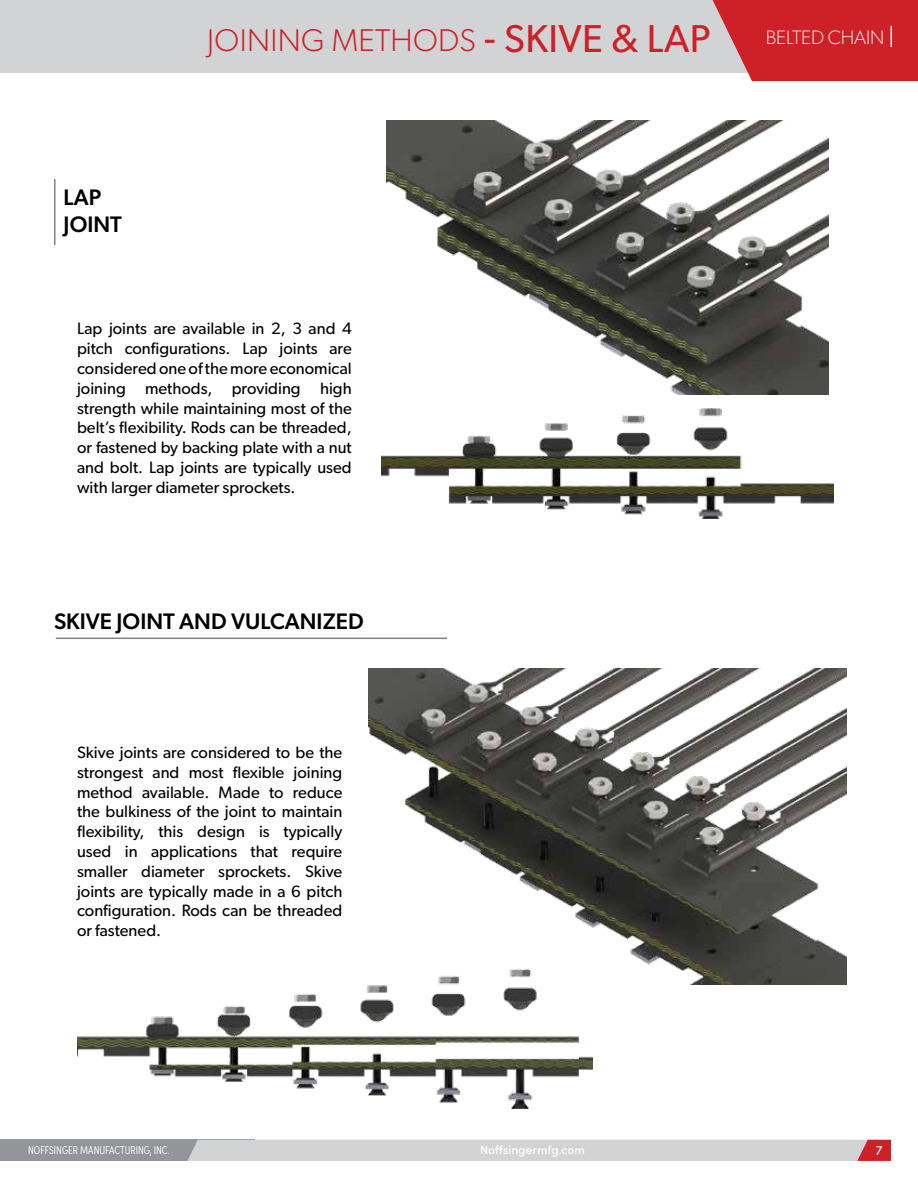
<style>
.page{position:relative;width:918px;height:1188px;background:#fff}
.page>*{position:absolute;margin:0;border:0;box-sizing:border-box;transform-origin:0 0}
.t1{font:39px "Gibson";letter-spacing:.01em;color:#cd2027}
.t2{font:300 31.5px "Gibson";letter-spacing:.01em;color:#cd2027}
.t3{font:500 22.5px/27px "Gibson";color:#000}
.t4{font:100 19.5px "Gibson";letter-spacing:-.01em;color:#fff}
.t5{font:16.5px/19.8px "Gibson";color:#000;text-align:justify}
.t6{font:13.5px "Sofia Pro";color:#fff}
.t7{font:500 12px "Sofia Pro";color:#fff}
.t8{font:300 11.4px "Sofia Pro Condensed";color:#fff}
</style>
<div class="page">
<div style="left:0;top:0;width:918px;height:73px;background:#d1d3d4"></div>
<svg style="left:712px;top:0;width:206px;height:81px"></svg>
<div style="left:0;top:1140px;width:255px;height:21px;background:#939598"></div>
<div style="left:187px;top:1140px;width:704px;height:21px;background:#d1d3d4"></div>
<hr style="left:56px;top:638px;width:391px;height:1px;background:#808285">
<hr style="left:54px;top:179px;width:2px;height:66px;background:#808285">
<img style="left:386px;top:121px;width:443px;height:274px">
<img style="left:381px;top:409px;width:453px;height:109px">
<img style="left:368px;top:668px;width:479px;height:316px">
<img style="left:77px;top:970px;width:515px;height:139px">
<h3 class="t3" style="left:64px;top:183px;width:60px">LAP<br>JOINT</h3>
<h1 class="t1" style="left:484px;top:15px;width:228px">- SKIVE &amp; LAP</h1>
<h2 class="t2" style="left:207px;top:21px;width:270px">JOINING METHODS</h2>
<p class="t4" style="left:766px;top:25px;width:120px">BELTED CHAIN</p>
<p class="t5" style="left:77px;top:319px;width:276px">Lap joints are available in 2, 3 and 4 pitch configurations. Lap joints are considered one of the more economical joining methods, providing high strength while maintaining most of the belt’s flexibility. Rods can be threaded, or fastened by backing plate with a nut and bolt. Lap joints are typically used with larger diameter sprockets.</p>
<h3 class="t3" style="left:54px;top:608px;width:311px">SKIVE JOINT AND VULCANIZED</h3>
<p class="t5" style="left:77px;top:742px;width:267px">Skive joints are considered to be the strongest and most flexible joining method available. Made to reduce the bulkiness of the joint to maintain flexibility, this design is typically used in applications that require smaller diameter sprockets. Skive joints are typically made in a 6 pitch configuration. Rods can be threaded or fastened.</p>
<p class="t8" style="left:28px;top:1142px;width:143px">NOFFSINGER MANUFACTURING, INC.</p>
<p class="t7" style="left:480px;top:1141px;width:106px">Noffsingermfg.com</p>
<p class="t6" style="left:876px;top:1141px;width:8px">7</p>
</div>
